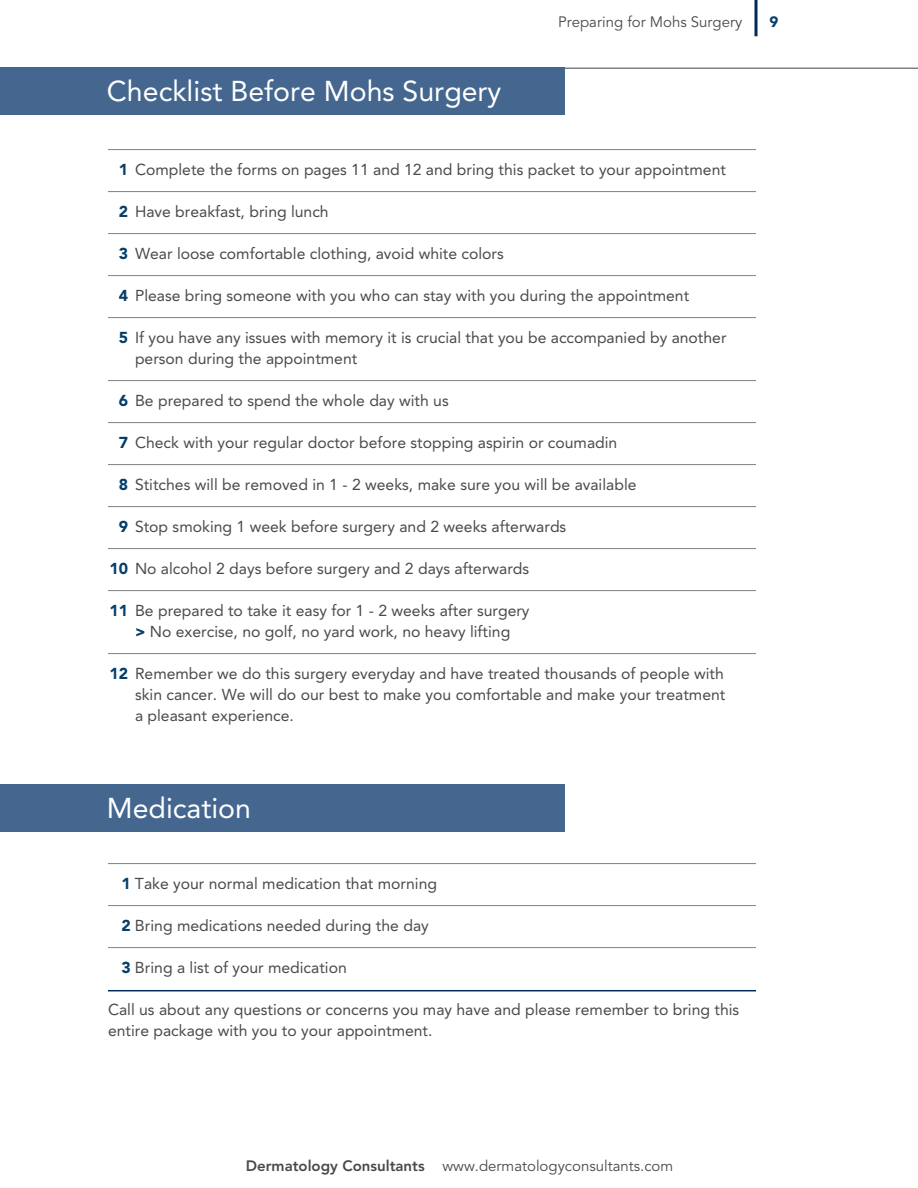
<style>
.page{position:relative;width:918px;height:1188px;background:#fff}
.page>*{position:absolute;margin:0;border:0;box-sizing:border-box;transform-origin:0 0}
.t1{font:28.5px "Avenir";color:#fff}
.Lined_Number{font:15.75px/21px "Avenir";color:#494a4b}
.Main{font:15.75px/21px "Avenir";color:#494a4b}
.t2{font:15px "Avenir";color:#494a4b}
.t3{font:900 15px "Avenir";color:#053e6a}
.s1{font-weight:900;color:#053e6a}
.s2{font-weight:800}
</style>
<div class="page">
<hr style="left:0;top:68px;width:918px;height:1px;background:#7e8083">
<svg style="left:754px;top:0;width:4px;height:36px"></svg>
<hr style="left:108px;top:149px;width:648px;height:1px;background:#7e8083">
<hr style="left:108px;top:191px;width:648px;height:1px;background:#7e8083">
<hr style="left:108px;top:233px;width:648px;height:1px;background:#7e8083">
<hr style="left:108px;top:275px;width:648px;height:1px;background:#7e8083">
<hr style="left:108px;top:317px;width:648px;height:1px;background:#7e8083">
<hr style="left:108px;top:380px;width:648px;height:1px;background:#7e8083">
<hr style="left:108px;top:422px;width:648px;height:1px;background:#7e8083">
<hr style="left:108px;top:464px;width:648px;height:1px;background:#7e8083">
<hr style="left:108px;top:506px;width:648px;height:1px;background:#7e8083">
<hr style="left:108px;top:548px;width:648px;height:1px;background:#7e8083">
<hr style="left:108px;top:590px;width:648px;height:1px;background:#7e8083">
<hr style="left:108px;top:653px;width:648px;height:1px;background:#7e8083">
<hr style="left:108px;top:863px;width:648px;height:1px;background:#7e8083">
<hr style="left:108px;top:905px;width:648px;height:1px;background:#7e8083">
<hr style="left:108px;top:947px;width:648px;height:1px;background:#7e8083">
<hr style="left:108px;top:990px;width:648px;height:1px;background:#002b58">
<div style="left:0;top:68px;width:565px;height:47px;background:#45678f"></div>
<div style="left:0;top:784px;width:565px;height:47px;background:#45678f"></div>
<p class="t1" style="left:107px;top:75px;width:396px">Checklist Before Mohs Surgery</p>
<p class="t2" style="left:558px;top:13px;width:186px">Preparing for Mohs Surgery</p>
<p class="Lined_Number" style="left:119px;top:160px;width:609px"><span class="s1">1</span> Complete the forms on pages 11 and 12 and bring this packet to your appointment</p>
<p class="Lined_Number" style="left:119px;top:202px;width:211px"><span class="s1">2</span> Have breakfast, bring lunch</p>
<p class="Lined_Number" style="left:119px;top:244px;width:386px"><span class="s1">3</span> Wear loose comfortable clothing, avoid white colors</p>
<p class="Lined_Number" style="left:119px;top:286px;width:572px"><span class="s1">4</span> Please bring someone with you who can stay with you during the appointment</p>
<p class="Lined_Number" style="left:135px;top:328px;width:593px;text-indent:-16px"><span class="s1">5</span> If you have any issues with memory it is crucial that you be accompanied by another person during the appointment</p>
<p class="Lined_Number" style="left:119px;top:391px;width:331px"><span class="s1">6</span> Be prepared to spend the whole day with us</p>
<p class="Lined_Number" style="left:119px;top:433px;width:500px"><span class="s1">7</span> Check with your regular doctor before stopping aspirin or coumadin</p>
<p class="Lined_Number" style="left:119px;top:475px;width:519px"><span class="s1">8</span> Stitches will be removed in 1 - 2 weeks, make sure you will be available</p>
<p class="Lined_Number" style="left:119px;top:517px;width:449px"><span class="s1">9</span> Stop smoking 1 week before surgery and 2 weeks afterwards</p>
<p class="Lined_Number" style="left:110px;top:559px;width:421px"><span class="s1">10</span> No alcohol 2 days before surgery and 2 days afterwards</p>
<p class="Lined_Number" style="left:110px;top:601px;width:421px;text-align:center"><span class="s1">11</span> Be prepared to take it easy for 1 - 2 weeks after surgery <span class="s1">&gt;</span> No exercise, no golf, no yard work, no heavy lifting</p>
<p class="Lined_Number" style="left:135px;top:664px;width:592px;text-align:justify;text-indent:-25px"><span class="s1">12</span> Remember we do this surgery everyday and have treated thousands of people with skin cancer. We will do our best to make you comfortable and make your treatment a pleasant experience.</p>
<p class="t3" style="left:770px;top:13px;width:10px">9</p>
<p class="t1" style="left:107px;top:791px;width:146px">Medication</p>
<p class="Lined_Number" style="left:122px;top:874px;width:317px"><span class="s1">1</span> Take your normal medication that morning</p>
<p class="Lined_Number" style="left:122px;top:916px;width:309px"><span class="s1">2</span> Bring medications needed during the day</p>
<p class="Lined_Number" style="left:122px;top:958px;width:227px"><span class="s1">3</span> Bring a list of your medication</p>
<p class="Main" style="left:108px;top:1000px;width:633px">Call us about any questions or concerns you may have and please remember to bring this entire package with you to your appointment.</p>
<p class="t2" style="left:246px;top:1158px;width:429px"><span class="s2">Dermatology Consultants</span> www.dermatologyconsultants.com</p>
</div>
